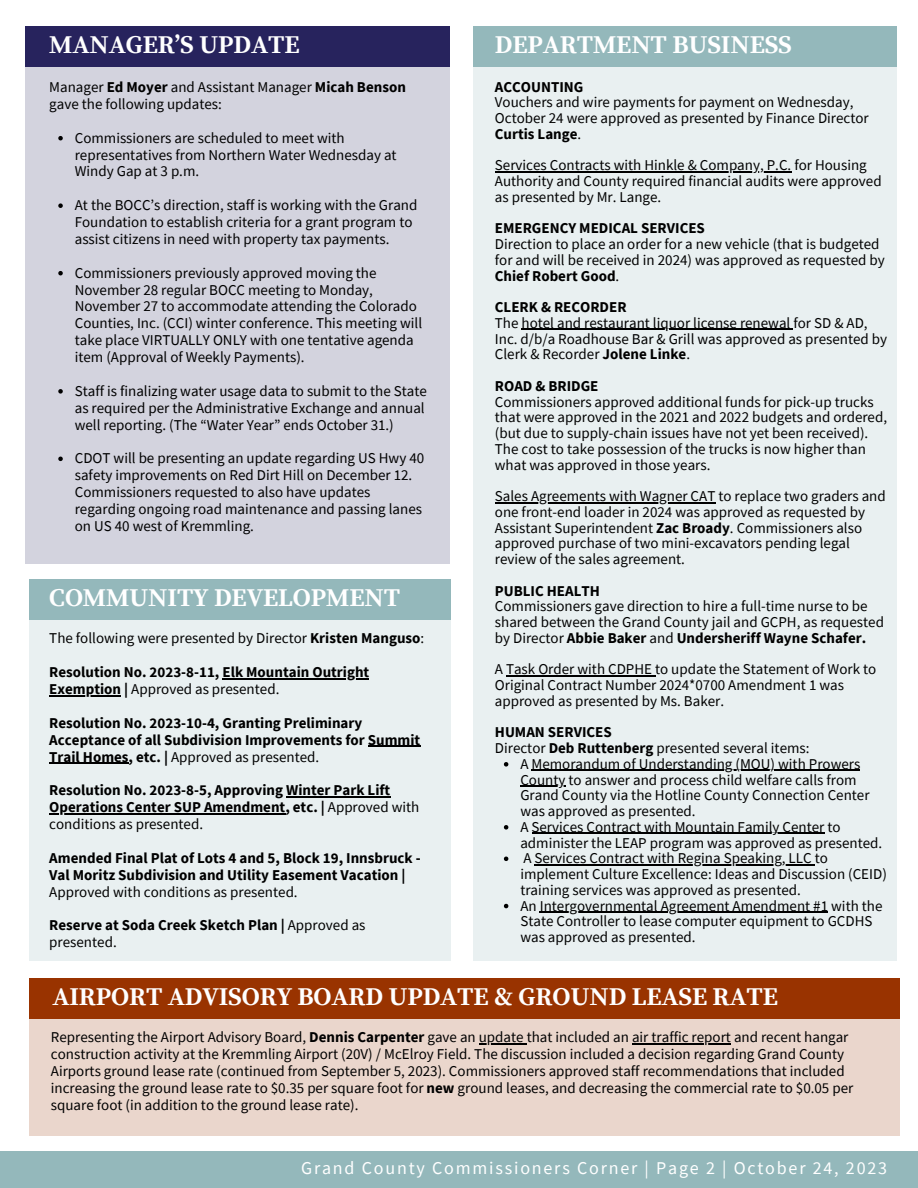
<style>
.page{position:relative;width:918px;height:1188px;background:#fff}
.page>*{position:absolute;margin:0;border:0;box-sizing:border-box;transform-origin:0 0}
.t1{font:700 25.5px "Source Serif Pro";letter-spacing:-.005em;color:#fff}
.t2{font:18px "Source Sans Pro";letter-spacing:.1em;color:#fff}
.t3{font:15px/15.8px "Source Sans Pro";color:#000}
.t4{font:700 15px/16.8px "Source Sans Pro";color:#000}
.s1{font-weight:700}
.s2{font-weight:400}
</style>
<div class="page">
<div style="left:0;top:1152px;width:918px;height:36px;background:#94b8bb"></div>
<div style="left:474px;top:61px;width:423px;height:899px;background:#e9f0f1"></div>
<div style="left:474px;top:26px;width:423px;height:40px;background:#94b8bb"></div>
<div style="left:26px;top:61px;width:424px;height:502px;background:#d3d3de"></div>
<div style="left:26px;top:26px;width:424px;height:40px;background:#27235d"></div>
<div style="left:29px;top:614px;width:421px;height:346px;background:#e9f0f1"></div>
<div style="left:29px;top:579px;width:421px;height:40px;background:#94b8bb"></div>
<svg style="left:504px;top:762px;width:4px;height:5px"></svg>
<hr style="left:532px;top:770px;width:328px;height:1px;background:#000">
<hr style="left:520px;top:786px;width:46px;height:1px;background:#000">
<svg style="left:504px;top:825px;width:4px;height:5px"></svg>
<hr style="left:532px;top:833px;width:292px;height:1px;background:#000">
<svg style="left:504px;top:857px;width:4px;height:4px"></svg>
<hr style="left:535px;top:864px;width:280px;height:2px;background:#000">
<svg style="left:504px;top:904px;width:4px;height:4px"></svg>
<hr style="left:540px;top:912px;width:288px;height:1px;background:#000">
<hr style="left:495px;top:171px;width:296px;height:2px;background:#000">
<hr style="left:522px;top:329px;width:271px;height:1px;background:#000">
<hr style="left:495px;top:502px;width:220px;height:1px;background:#000">
<hr style="left:506px;top:675px;width:149px;height:2px;background:#000">
<svg style="left:58px;top:136px;width:5px;height:4px"></svg>
<svg style="left:58px;top:203px;width:5px;height:5px"></svg>
<svg style="left:58px;top:271px;width:5px;height:4px"></svg>
<svg style="left:58px;top:389px;width:5px;height:5px"></svg>
<svg style="left:58px;top:457px;width:5px;height:4px"></svg>
<hr style="left:222px;top:678px;width:147px;height:1px;background:#000">
<hr style="left:49px;top:695px;width:72px;height:1px;background:#000">
<hr style="left:368px;top:746px;width:52px;height:1px;background:#000">
<hr style="left:49px;top:763px;width:80px;height:1px;background:#000">
<hr style="left:286px;top:796px;width:104px;height:2px;background:#000">
<hr style="left:49px;top:813px;width:236px;height:1px;background:#000">
<div style="left:29px;top:979px;width:871px;height:156px;background:#ead6cc"></div>
<hr style="left:479px;top:1043px;width:48px;height:1px;background:#000">
<hr style="left:632px;top:1043px;width:99px;height:1px;background:#000">
<div style="left:29px;top:979px;width:871px;height:40px;background:#930"></div>
<h1 class="t1" style="left:49px;top:29px;width:252px">MANAGER’S UPDATE</h1>
<p class="t3" style="left:49px;top:78px;width:358px;line-height:16.8px">Manager <span class="s1">Ed Moyer</span> and Assistant Manager <span class="s1">Micah Benson </span>gave the following updates:</p>
<p class="t3" style="left:75px;top:129px;width:323px;line-height:16.8px">Commissioners are scheduled to meet with representatives from Northern Water Wednesday at<br>Windy Gap at 3 p.m.</p>
<p class="t3" style="left:75px;top:196px;width:344px;line-height:16.8px">At the BOCC’s direction, staff is working with the Grand<br>Foundation to establish criteria for a grant program to assist citizens in need with property tax payments.</p>
<p class="t3" style="left:75px;top:264px;width:349px;line-height:16.8px">Commissioners previously approved moving the November 28 regular BOCC meeting to Monday, November 27 to accommodate attending the Colorado Counties, Inc. (CCI) winter conference. This meeting will take place VIRTUALLY ONLY with one tentative agenda item (Approval of Weekly Payments).</p>
<p class="t3" style="left:75px;top:382px;width:354px;line-height:16.8px">Staff is finalizing water usage data to submit to the State as required per the Administrative Exchange and annual well reporting. (The “Water Year” ends October 31.)</p>
<p class="t3" style="left:75px;top:450px;width:351px;line-height:16.8px">CDOT will be presenting an update regarding US Hwy 40 safety improvements on Red Dirt Hill on December 12.<br>Commissioners requested to also have updates regarding ongoing road maintenance and passing lanes on US 40 west of Kremmling.</p>
<h1 class="t1" style="left:49px;top:583px;width:352px">COMMUNITY DEVELOPMENT</h1>
<p class="t3" style="left:49px;top:630px;width:376px">The following were presented by Director <span class="s1">Kristen Manguso</span>:</p>
<p class="t4" style="left:49px;top:663px;width:322px">Resolution No. 2023-8-11, Elk Mountain Outright<br>Exemption | <span class="s2">Approved as presented.</span></p>
<p class="t4" style="left:49px;top:714px;width:373px">Resolution No. 2023-10-4, Granting Preliminary<br>Acceptance of all Subdivision Improvements for Summit<br>Trail Homes, etc. | <span class="s2">Approved as presented.</span></p>
<p class="t4" style="left:49px;top:782px;width:372px">Resolution No. 2023-8-5, Approving Winter Park Lift<br>Operations Center SUP Amendment, etc. | <span class="s2">Approved with conditions as presented.</span></p>
<p class="t4" style="left:49px;top:849px;width:373px">Amended Final Plat of Lots 4 and 5, Block 19, Innsbruck -<br>Val Moritz Subdivision and Utility Easement Vacation |<br><span class="s2">Approved with conditions as presented.</span></p>
<p class="t4" style="left:49px;top:917px;width:318px">Reserve at Soda Creek Sketch Plan | <span class="s2">Approved as presented.</span></p>
<h1 class="t1" style="left:495px;top:29px;width:299px">DEPARTMENT BUSINESS</h1>
<p class="t3" style="left:495px;top:78px;width:375px"><span class="s1">ACCOUNTING<br></span>Vouchers and wire payments for payment on Wednesday, October 24 were approved as presented by Finance Director <span class="s1">Curtis Lange</span>.</p>
<p class="t3" style="left:495px;top:157px;width:388px">Services Contracts with Hinkle &amp; Company, P.C. for Housing<br>Authority and County required financial audits were approved as presented by Mr. Lange.</p>
<p class="t3" style="left:495px;top:220px;width:391px"><span class="s1">EMERGENCY MEDICAL SERVICES<br></span>Direction to place an order for a new vehicle (that is budgeted for and will be received in 2024) was approved as requested by <span class="s1">Chief Robert Good</span>.</p>
<p class="t3" style="left:495px;top:299px;width:394px"><span class="s1">CLERK &amp; RECORDER<br></span>The hotel and restaurant liquor license renewal for SD &amp; AD, Inc. d/b/a Roadhouse Bar &amp; Grill was approved as presented by Clerk &amp; Recorder <span class="s1">Jolene Linke</span>.</p>
<p class="t3" style="left:495px;top:378px;width:394px"><span class="s1">ROAD &amp; BRIDGE<br></span>Commissioners approved additional funds for pick-up trucks that were approved in the 2021 and 2022 budgets and ordered, (but due to supply-chain issues have not yet been received).<br>The cost to take possession of the trucks is now higher than what was approved in those years.</p>
<p class="t3" style="left:495px;top:488px;width:392px">Sales Agreements with Wagner CAT to replace two graders and one front-end loader in 2024 was approved as requested by Assistant Superintendent <span class="s1">Zac Broady</span>. Commissioners also approved purchase of two mini-excavators pending legal review of the sales agreement.</p>
<p class="t3" style="left:495px;top:582px;width:391px"><span class="s1">PUBLIC HEALTH<br></span>Commissioners gave direction to hire a full-time nurse to be shared between the Grand County jail and GCPH, as requested by Director <span class="s1">Abbie Baker</span> and <span class="s1">Undersheriff Wayne Schafer.</span></p>
<p class="t3" style="left:495px;top:661px;width:383px">A Task Order with CDPHE to update the Statement of Work to<br>Original Contract Number 2024*0700 Amendment 1 was approved as presented by Ms. Baker.</p>
<p class="t4" style="left:495px;top:724px;width:118px">HUMAN SERVICES</p>
<p class="t3" style="left:495px;top:740px;width:316px">Director <span class="s1">Deb Ruttenberg</span> presented several items:</p>
<p class="t3" style="left:520px;top:756px;width:341px">A Memorandum of Understanding (MOU) with Prowers</p>
<p class="t3" style="left:520px;top:771px;width:338px">County to answer and process child welfare calls from</p>
<p class="t3" style="left:520px;top:787px;width:351px">Grand County via the Hotline County Connection Center</p>
<p class="t3" style="left:520px;top:803px;width:177px">was approved as presented.</p>
<p class="t3" style="left:520px;top:819px;width:322px">A Services Contract with Mountain Family Center to</p>
<p class="t3" style="left:520px;top:834px;width:363px">administer the LEAP program was approved as presented.</p>
<p class="t3" style="left:523px;top:850px;width:306px">A Services Contract with Regina Speaking, LLC to</p>
<p class="t3" style="left:520px;top:866px;width:368px">implement Culture Excellence: Ideas and Discussion (CEID)</p>
<p class="t3" style="left:520px;top:882px;width:282px">training services was approved as presented.</p>
<p class="t3" style="left:520px;top:897px;width:364px">An Intergovernmental Agreement Amendment #1 with the</p>
<p class="t3" style="left:520px;top:913px;width:354px">State Controller to lease computer equipment to GCDHS</p>
<p class="t3" style="left:520px;top:929px;width:177px">was approved as presented.</p>
<h1 class="t1" style="left:52px;top:982px;width:727px">AIRPORT ADVISORY BOARD UPDATE &amp; GROUND LEASE RATE</h1>
<p class="t3" style="left:51px;top:1028px;width:804px;line-height:16.8px">Representing the Airport Advisory Board, <span class="s1">Dennis Carpenter</span> gave an update that included an air traffic report and recent hangar construction activity at the Kremmling Airport (20V) / McElroy Field. The discussion included a decision regarding Grand County Airports ground lease rate (continued from September 5, 2023). Commissioners approved staff recommendations that included increasing the ground lease rate to $0.35 per square foot for <span class="s1">new</span> ground leases, and decreasing the commercial rate to $0.05 per square foot (in addition to the ground lease rate).</p>
<p class="t2" style="left:301px;top:1157px;width:588px">Grand County Commissioners Corner | Page 2 | October 24, 2023</p>
</div>
